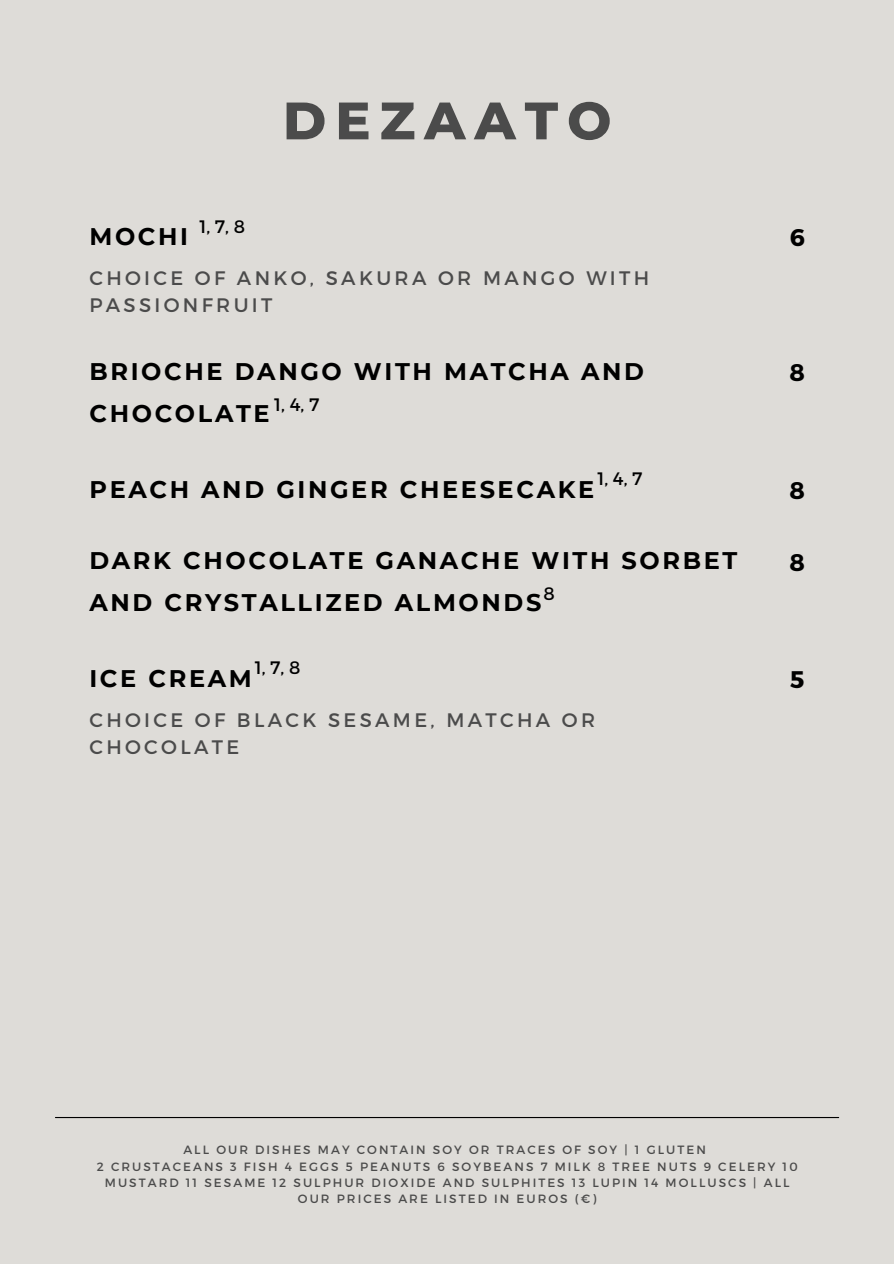
<style>
.page{position:relative;width:894px;height:1264px;background:#fff}
.page>*{position:absolute;margin:0;border:0;box-sizing:border-box;transform-origin:0 0}
.t1{font:800 52.5px "Montserrat";letter-spacing:.17em;color:#4b4b4b}
.t2{font:700 24px/41.7px "Montserrat";letter-spacing:.11em;color:#000}
.t3{font:19.5px/27px "Montserrat";letter-spacing:.17em;color:#4b4b4b}
.t4{font:18px "Montserrat";color:#000}
.t5{font:12px/16px "Montserrat";letter-spacing:.17em;color:#4b4b4b;text-align:center}
</style>
<div class="page">
<div style="left:0;top:0;width:893px;height:1263px;background:#dedcd8"></div>
<hr style="left:55px;top:1116px;width:783px;height:2px;background:#000">
<p class="t1" style="left:283px;top:88px;width:330px">DEZAATO</p>
<p class="t4" style="left:199px;top:215px;width:47px">1, 7, 8</p>
<p class="t2" style="left:89px;top:215px;width:100px">MOCHI</p>
<p class="t3" style="left:89px;top:263px;width:561px">CHOICE OF ANKO, SAKURA OR MANGO WITH<br>PASSIONFRUIT</p>
<p class="t2" style="left:789px;top:215px;width:17px">6</p>
<p class="t2" style="left:89px;top:350px;width:556px">BRIOCHE DANGO WITH MATCHA AND<br>CHOCOLATE</p>
<p class="t2" style="left:789px;top:350px;width:17px">8</p>
<p class="t4" style="left:274px;top:393px;width:47px">1, 4, 7</p>
<p class="t4" style="left:597px;top:467px;width:47px">1, 4, 7</p>
<p class="t2" style="left:89px;top:468px;width:506px">PEACH AND GINGER CHEESECAKE</p>
<p class="t2" style="left:789px;top:468px;width:17px">8</p>
<p class="t2" style="left:89px;top:540px;width:649px">DARK CHOCOLATE GANACHE WITH SORBET<br>AND CRYSTALLIZED ALMONDS</p>
<p class="t2" style="left:789px;top:540px;width:17px">8</p>
<p class="t4" style="left:543px;top:582px;width:13px">8</p>
<p class="t4" style="left:255px;top:656px;width:47px">1, 7, 8</p>
<p class="t2" style="left:89px;top:657px;width:164px">ICE CREAM</p>
<p class="t3" style="left:89px;top:705px;width:507px">CHOICE OF BLACK SESAME, MATCHA OR<br>CHOCOLATE</p>
<p class="t2" style="left:789px;top:657px;width:16px">5</p>
<p class="t5" style="left:183px;top:1141px;width:524px">ALL OUR DISHES MAY CONTAIN SOY OR TRACES OF SOY | 1 GLUTEN</p>
<p class="t5" style="left:97px;top:1157px;width:702px">2 CRUSTACEANS 3 FISH 4 EGGS 5 PEANUTS 6 SOYBEANS 7 MILK 8 TREE NUTS 9 CELERY 10<br>MUSTARD 11 SESAME 12 SULPHUR DIOXIDE AND SULPHITES 13 LUPIN 14 MOLLUSCS | ALL<br>OUR PRICES ARE LISTED IN EUROS (€)</p>
</div>
